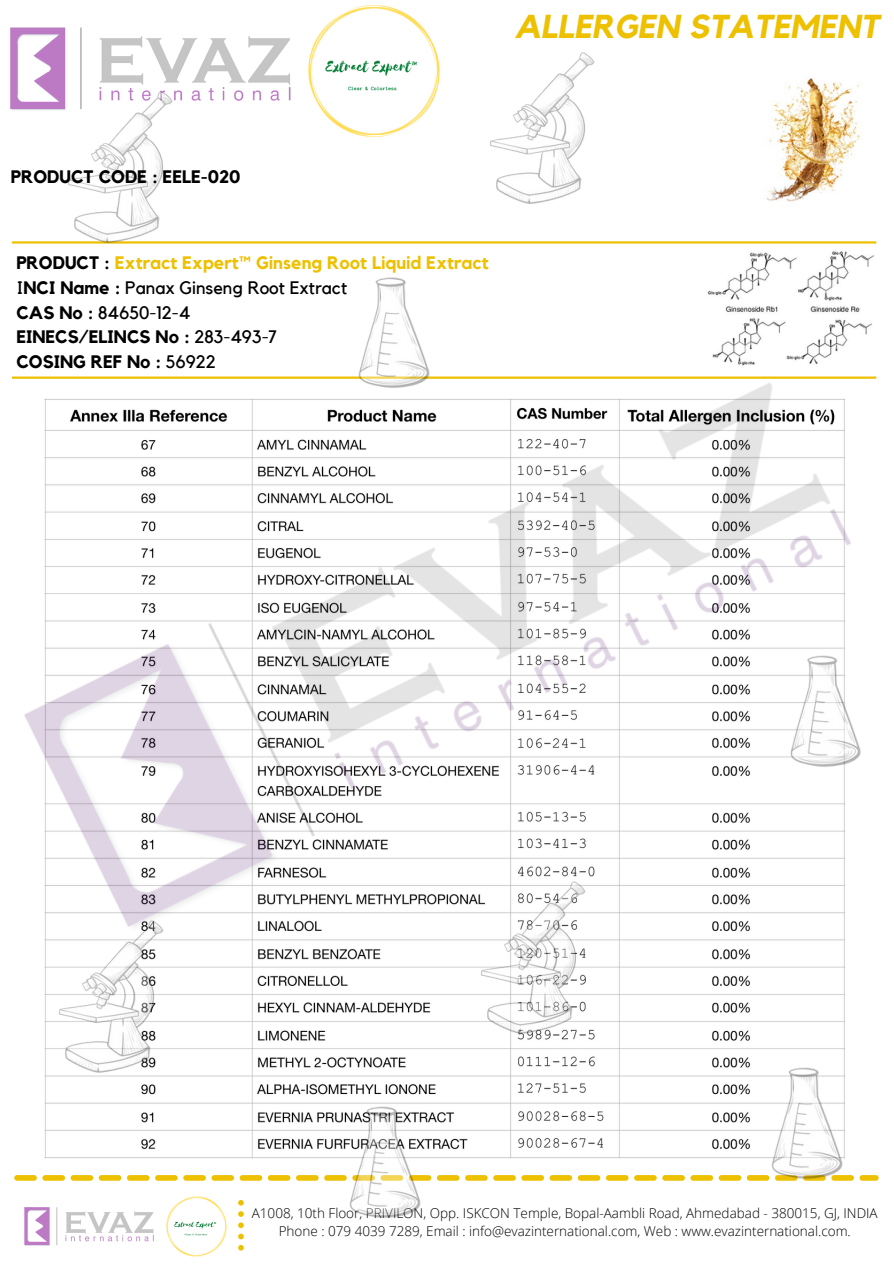
<style>
.page{position:relative;width:894px;height:1264px;background:#fff}
.page>*{position:absolute;margin:0;border:0;box-sizing:border-box;transform-origin:0 0}
.t1{font:italic 700 33px "Kollektif";color:#edc000}
.t2{font:700 18px "Kollektif";color:#000}
.t3{font:18px "Kollektif";color:#000}
.t4{font:700 18px "Kollektif";color:#edc000}
.t5{font:300 13.5px "Open Sans";color:#000}
.s1{color:#000}
.s2{font-weight:700}
.s3{font-weight:400}
</style>
<div class="page">
<img style="left:10px;top:27px;width:281px;height:84px">
<img style="left:24px;top:1207px;width:130px;height:38px">
<svg style="left:238px;top:1200px;width:6px;height:50px"></svg>
<img style="left:308px;top:5px;width:132px;height:132px">
<svg style="left:14px;top:1175px;width:864px;height:5px"></svg>
<img style="left:166px;top:1196px;width:61px;height:61px">
<img style="left:44px;top:994px;width:801px;height:165px">
<hr style="left:12px;top:241px;width:864px;height:2px;background:#edc000">
<img style="left:490px;top:52px;width:105px;height:152px">
<img style="left:43px;top:62px;width:145px;height:182px">
<img style="left:748px;top:1039px;width:112px;height:142px">
<img style="left:456px;top:994px;width:145px;height:69px">
<img style="left:327px;top:1078px;width:111px;height:140px">
<img style="left:44px;top:994px;width:135px;height:108px">
<img style="left:12px;top:277px;width:865px;height:717px">
<img style="left:766px;top:78px;width:94px;height:124px">
<img style="left:706px;top:251px;width:168px;height:117px">
<p class="t1" style="left:514px;top:12px;width:366px">ALLERGEN STATEMENT</p>
<p class="t2" style="left:11px;top:168px;width:231px">PRODUCT CODE : EELE-020</p>
<p class="t4" style="left:16px;top:254px;width:473px"><span class="s1">PRODUCT :</span> Extract Expert™ Ginseng Root Liquid Extract</p>
<p class="t3" style="left:16px;top:279px;width:332px">I<span class="s2">NCI Name :</span> Panax Ginseng Root Extract</p>
<p class="t3" style="left:16px;top:304px;width:175px"><span class="s2">CAS No :</span> 84650-12-4</p>
<p class="t2" style="left:16px;top:329px;width:262px">EINECS/ELINCS No : <span class="s3">283-493-7</span></p>
<p class="t2" style="left:16px;top:353px;width:201px">COSING REF No : <span class="s3">56922</span></p>
<p class="t5" style="left:252px;top:1203px;width:627px">A1008, 10th Floor, PRIVILON, Opp. ISKCON Temple, Bopal-Aambli Road, Ahmedabad - 380015, GJ, INDIA</p>
<p class="t5" style="left:278px;top:1221px;width:573px">Phone : 079 4039 7289, Email : info@evazinternational.com, Web : www.evazinternational.com.</p>
</div>
